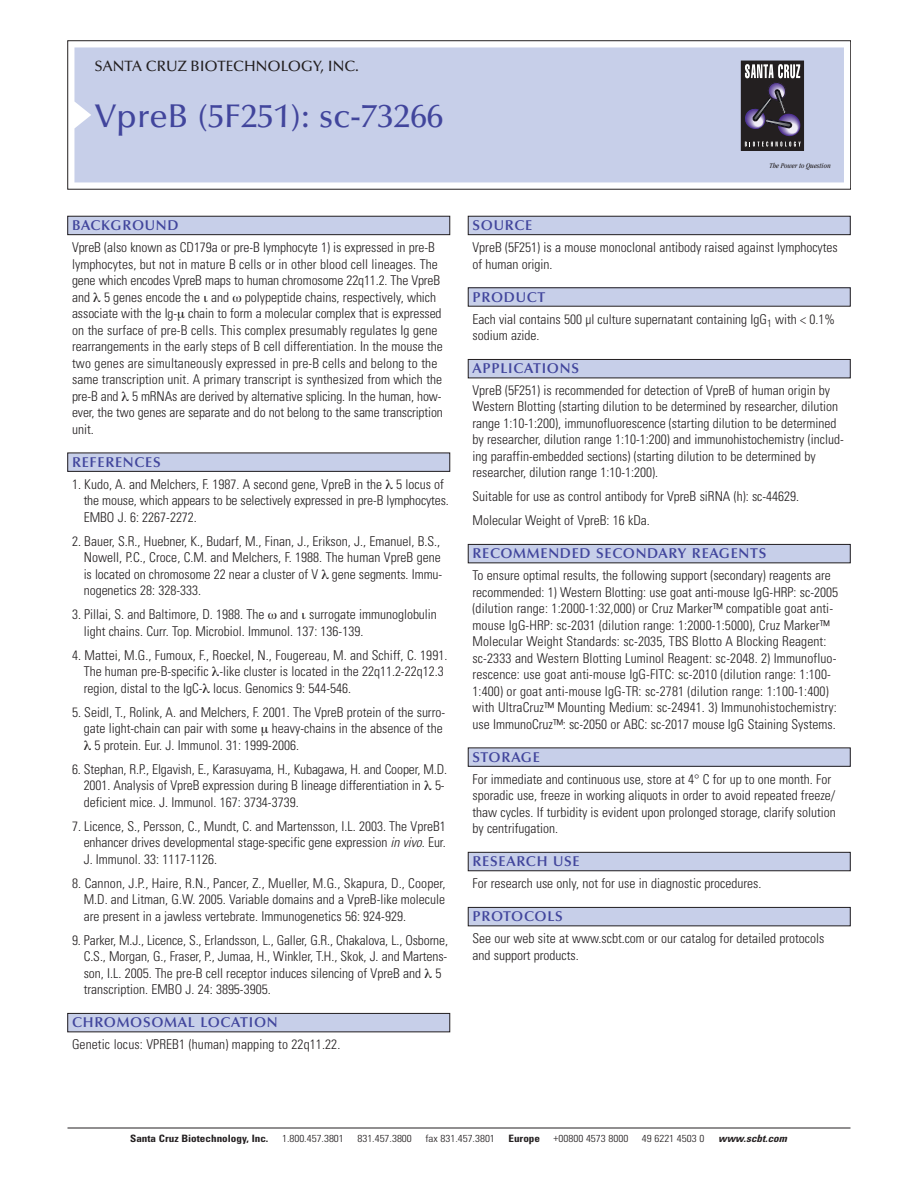
<style>
.page{position:relative;width:918px;height:1188px;background:#fff}
.page>*{position:absolute;margin:0;border:0;box-sizing:border-box;transform-origin:0 0}
.t1{font:500 33px "Optima";color:#41459c}
.t2{font:500 15px "Optima";color:#231f20}
.t3{font:600 14.25px "Optima";letter-spacing:.05em;color:#41459c}
.t4{font:300 condensed 13.5px/16.5px "Univers";color:#231f20}
.t5{font:300 condensed 10.2px "Univers";color:#231f20;scale:1.1 1}
.t6{font:700 condensed 10.2px "Univers";color:#231f20;scale:1.1 1}
.t7{font:italic 700 condensed 10.2px "Univers";color:#231f20;scale:1.1 1}
.t8{font:italic condensed 7.5px "Garamond";color:#231f20}
.s1{font-style:italic}
</style>
<div class="page">
<div style="left:468px;top:907px;width:382px;height:19px;background:#c7cfe9"></div>
<div style="left:468px;top:907px;width:382px;height:19px;border:1px solid #231f20"></div>
<div style="left:468px;top:852px;width:382px;height:19px;background:#c7cfe9"></div>
<div style="left:468px;top:852px;width:382px;height:19px;border:1px solid #231f20"></div>
<div style="left:468px;top:748px;width:382px;height:18px;background:#c7cfe9"></div>
<div style="left:468px;top:748px;width:382px;height:19px;border:1px solid #231f20"></div>
<div style="left:468px;top:544px;width:382px;height:19px;background:#c7cfe9"></div>
<div style="left:468px;top:544px;width:382px;height:19px;border:1px solid #231f20"></div>
<div style="left:468px;top:359px;width:382px;height:19px;background:#c7cfe9"></div>
<div style="left:468px;top:359px;width:382px;height:19px;border:1px solid #231f20"></div>
<div style="left:468px;top:288px;width:382px;height:18px;background:#c7cfe9"></div>
<div style="left:468px;top:216px;width:382px;height:19px;background:#c7cfe9"></div>
<div style="left:468px;top:216px;width:382px;height:19px;border:1px solid #231f20"></div>
<div style="left:68px;top:216px;width:382px;height:19px;background:#c7cfe9"></div>
<div style="left:68px;top:216px;width:382px;height:19px;border:1px solid #231f20"></div>
<div style="left:68px;top:453px;width:382px;height:18px;background:#c7cfe9"></div>
<div style="left:68px;top:453px;width:382px;height:19px;border:1px solid #231f20"></div>
<div style="left:68px;top:1013px;width:382px;height:19px;background:#c7cfe9"></div>
<div style="left:68px;top:1013px;width:382px;height:19px;border:1px solid #231f20"></div>
<div style="left:74px;top:47px;width:770px;height:135px;background:#c7cfe9"></div>
<div style="left:741px;top:61px;width:62px;height:89px;background:#231f20"></div>
<div style="left:741px;top:61px;width:63px;height:90px;border:1px solid #231f20"></div>
<svg style="left:741px;top:64px;width:64px;height:83px"></svg>
<hr style="left:68px;top:1128px;width:782px;height:1px;background:#231f20">
<p class="t2" style="left:94px;top:60px;width:266px">SANTA CRUZ BIOTECHNOLOGY, INC.</p>
<h1 class="t1" style="left:94px;top:103px;width:350px">VpreB (5F251): sc-73266</h1>
<p class="t3" style="left:72px;top:220px;width:108px">BACKGROUND</p>
<p class="t4" style="left:72px;top:241px;width:372px">VpreB (also known as CD179a or pre-B lymphocyte 1) is expressed in pre-B lymphocytes, but not in mature B cells or in other blood cell lineages. The gene which encodes VpreB maps to human chromosome 22q11.2. The VpreB and 5 genes encode the and polypeptide chains, respectively, which associate with the Ig- chain to form a molecular complex that is expressed on the surface of pre-B cells. This complex presumably regulates Ig gene rearrangements in the early steps of B cell differentiation. In the mouse the two genes are simultaneously expressed in pre-B cells and belong to the same transcription unit. A primary transcript is synthesized from which the pre-B and 5 mRNAs are derived by alternative splicing. In the human, how&shy;ever, the two genes are separate and do not belong to the same transcription unit.</p>
<p class="t3" style="left:72px;top:456px;width:90px">REFERENCES</p>
<p class="t4" style="left:84px;top:477px;width:367px;text-indent:-12px">1. Kudo, A. and Melchers, F. 1987. A second gene, VpreB in the 5 locus of the mouse, which appears to be selectively expressed in pre-B lymphocytes.<br>EMBO J. 6: 2267-2272.</p>
<p class="t4" style="left:84px;top:534px;width:360px;text-indent:-12px">2. Bauer, S.R., Huebner, K., Budarf, M., Finan, J., Erikson, J., Emanuel, B.S., Nowell, P.C., Croce, C.M. and Melchers, F. 1988. The human VpreB gene is located on chromosome 22 near a cluster of V gene segments. Immu&shy;nogenetics 28: 328-333.</p>
<p class="t4" style="left:84px;top:607px;width:355px;text-indent:-12px">3. Pillai, S. and Baltimore, D. 1988. The and surrogate immunoglobulin light chains. Curr. Top. Microbiol. Immunol. 137: 136-139.</p>
<p class="t4" style="left:84px;top:648px;width:365px;text-indent:-12px">4. Mattei, M.G., Fumoux, F., Roeckel, N., Fougereau, M. and Schiff, C. 1991.<br>The human pre-B-specific -like cluster is located in the 22q11.2-22q12.3 region, distal to the IgC- locus. Genomics 9: 544-546.</p>
<p class="t4" style="left:72px;top:705px;width:375px">5. Seidl, T., Rolink, A. and Melchers, F. 2001. The VpreB protein of the surro-</p>
<p class="t4" style="left:84px;top:721px;width:361px">gate light-chain can pair with some heavy-chains in the absence of the</p>
<p class="t4" style="left:94px;top:738px;width:206px">5 protein. Eur. J. Immunol. 31: 1999-2006.</p>
<p class="t4" style="left:84px;top:762px;width:365px;text-indent:-12px">6. Stephan, R.P., Elgavish, E., Karasuyama, H., Kubagawa, H. and Cooper, M.D.<br>2001. Analysis of VpreB expression during B lineage differentiation in 5- deficient mice. J. Immunol. 167: 3734-3739.</p>
<p class="t4" style="left:84px;top:819px;width:364px;text-align:justify;text-indent:-12px">7. Licence, S., Persson, C., Mundt, C. and Martensson, I.L. 2003. The VpreB1 enhancer drives developmental stage-specific gene expression <span class="s1">in vivo</span>. Eur.<br>J. Immunol. 33: 1117-1126.</p>
<p class="t4" style="left:84px;top:876px;width:363px;text-align:justify;text-indent:-12px">8. Cannon, J.P., Haire, R.N., Pancer, Z., Mueller, M.G., Skapura, D., Cooper, M.D. and Litman, G.W. 2005. Variable domains and a VpreB-like molecule are present in a jawless vertebrate. Immunogenetics 56: 924-929.</p>
<p class="t4" style="left:84px;top:933px;width:366px;text-indent:-12px">9. Parker, M.J., Licence, S., Erlandsson, L., Galler, G.R., Chakalova, L., Osborne, C.S., Morgan, G., Fraser, P., Jumaa, H., Winkler, T.H., Skok, J. and Martens&shy;son, I.L. 2005. The pre-B cell receptor induces silencing of VpreB and 5 transcription. EMBO J. 24: 3895-3905.</p>
<p class="t3" style="left:72px;top:1016px;width:207px">CHROMOSOMAL LOCATION</p>
<p class="t4" style="left:72px;top:1037px;width:270px">Genetic locus: VPREB1 (human) mapping to 22q11.22.</p>
<p class="t8" style="left:769px;top:163px;width:63px">The Power to Question</p>
<p class="t3" style="left:473px;top:220px;width:61px">SOURCE</p>
<p class="t4" style="left:473px;top:241px;width:367px">VpreB (5F251) is a mouse monoclonal antibody raised against lymphocytes of human origin.</p>
<p class="t3" style="left:473px;top:291px;width:74px">PRODUCT</p>
<p class="t4" style="left:473px;top:312px;width:364px">Each vial contains 500 µl culture supernatant containing IgG<sub>1</sub> with &lt; 0.1% sodium azide.</p>
<p class="t3" style="left:473px;top:362px;width:108px">APPLICATIONS</p>
<p class="t4" style="left:473px;top:383px;width:373px">VpreB (5F251) is recommended for detection of VpreB of human origin by Western Blotting (starting dilution to be determined by researcher, dilution range 1:10-1:200), immunofluorescence (starting dilution to be determined by researcher, dilution range 1:10-1:200) and immunohistochemistry (includ&shy;ing paraffin-embedded sections) (starting dilution to be determined by researcher, dilution range 1:10-1:200).</p>
<p class="t4" style="left:473px;top:486px;width:328px;line-height:24px">Suitable for use as control antibody for VpreB siRNA (h): sc-44629.<br>Molecular Weight of VpreB: 16 kDa.</p>
<p class="t3" style="left:473px;top:548px;width:295px">RECOMMENDED SECONDARY REAGENTS</p>
<p class="t4" style="left:473px;top:569px;width:367px">To ensure optimal results, the following support (secondary) reagents are recommended: 1) Western Blotting: use goat anti-mouse IgG-HRP: sc-2005 (dilution range: 1:2000-1:32,000) or Cruz Marker™ compatible goat anti&shy;mouse IgG-HRP: sc-2031 (dilution range: 1:2000-1:5000), Cruz Marker™ Molecular Weight Standards: sc-2035, TBS Blotto A Blocking Reagent: sc-2333 and Western Blotting Luminol Reagent: sc-2048. 2) Immunofluo&shy;rescence: use goat anti-mouse IgG-FITC: sc-2010 (dilution range: 1:100- 1:400) or goat anti-mouse IgG-TR: sc-2781 (dilution range: 1:100-1:400) with UltraCruz™ Mounting Medium: sc-24941. 3) Immunohistochemistry: use ImmunoCruz™: sc-2050 or ABC: sc-2017 mouse IgG Staining Systems.</p>
<p class="t3" style="left:473px;top:751px;width:69px">STORAGE</p>
<p class="t4" style="left:473px;top:772px;width:365px">For immediate and continuous use, store at 4° C for up to one month. For sporadic use, freeze in working aliquots in order to avoid repeated freeze/ thaw cycles. If turbidity is evident upon prolonged storage, clarify solution by centrifugation.</p>
<p class="t3" style="left:473px;top:856px;width:109px">RESEARCH USE</p>
<p class="t4" style="left:473px;top:877px;width:290px">For research use only, not for use in diagnostic procedures.</p>
<p class="t3" style="left:473px;top:910px;width:92px">PROTOCOLS</p>
<p class="t4" style="left:473px;top:931px;width:353px">See our web site at www.scbt.com or our catalog for detailed protocols and support products.</p>
<p class="t6" style="left:130px;top:1135px;width:127px">Santa Cruz Biotechnology, Inc.</p>
<p class="t5" style="left:282px;top:1135px;width:58px">1.800.457.3801</p>
<p class="t5" style="left:357px;top:1135px;width:51px">831.457.3800</p>
<p class="t5" style="left:425px;top:1135px;width:65px">fax 831.457.3801</p>
<p class="t6" style="left:508px;top:1135px;width:30px">Europe</p>
<p class="t5" style="left:554px;top:1135px;width:69px">+00800 4573 8000</p>
<p class="t5" style="left:642px;top:1135px;width:58px">49 6221 4503 0</p>
<p class="t7" style="left:718px;top:1135px;width:66px">www.scbt.com</p>
</div>
